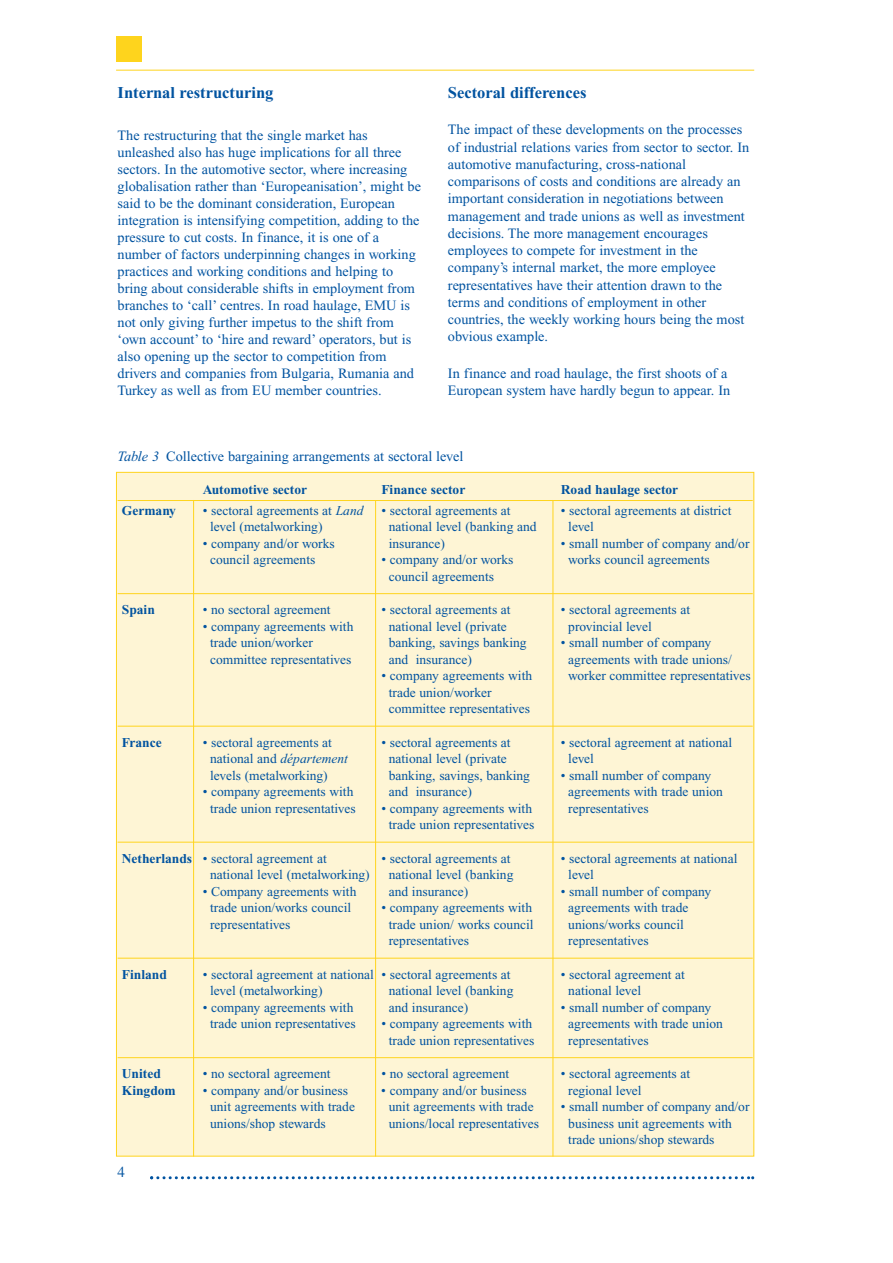
<style>
.page{position:relative;width:893px;height:1263px;background:#fff}
.page>*{position:absolute;margin:0;border:0;box-sizing:border-box;transform-origin:0 0}
.t1{font:700 16.5px "Times New Roman";color:#0153a0}
.t2{font:15px "Times";color:#0153a0}
.t3{font:14.25px/17px "Times New Roman";color:#0153a0}
.t4{font:13.5px/16.5px "Times New Roman";color:#0153a0}
.t5{font:700 13.5px "Times New Roman";color:#0153a0}
.s1{font-style:italic}
.s2{font-weight:700}
</style>
<div class="page">
<div style="left:116px;top:472px;width:637px;height:684px;background:#fef5d5"></div>
<hr style="left:116px;top:70px;width:638px;height:1px;background:#fed41d">
<div style="left:116px;top:36px;width:26px;height:26px;background:#fed41d"></div>
<svg style="left:150px;top:1176px;width:604px;height:3px"></svg>
<hr style="left:118px;top:500px;width:634px;height:1px;background:#fed41d">
<hr style="left:118px;top:593px;width:634px;height:1px;background:#fed41d">
<hr style="left:118px;top:726px;width:634px;height:1px;background:#fed41d">
<hr style="left:118px;top:842px;width:634px;height:1px;background:#fed41d">
<hr style="left:118px;top:958px;width:634px;height:1px;background:#fed41d">
<hr style="left:118px;top:1057px;width:634px;height:1px;background:#fed41d">
<hr style="left:193px;top:500px;width:1px;height:657px;background:#fed41d">
<hr style="left:375px;top:501px;width:1px;height:656px;background:#fed41d">
<hr style="left:552px;top:500px;width:1px;height:657px;background:#fed41d">
<p class="t1" style="left:118px;top:87px;width:157px">Internal restructuring</p>
<p class="t3" style="left:118px;top:129px;width:305px">The restructuring that the single market has unleashed also has huge implications for all three sectors. In the automotive sector, where increasing globalisation rather than ‘Europeanisation’, might be said to be the dominant consideration, European integration is intensifying competition, adding to the pressure to cut costs. In finance, it is one of a number of factors underpinning changes in working practices and working conditions and helping to bring about considerable shifts in employment from branches to ‘call’ centres. In road haulage, EMU is not only giving further impetus to the shift from ‘own account’ to ‘hire and reward’ operators, but is also opening up the sector to competition from drivers and companies from Bulgaria, Rumania and Turkey as well as from EU member countries.</p>
<p class="t1" style="left:448px;top:87px;width:140px">Sectoral differences</p>
<p class="t3" style="left:448px;top:122px;width:303px">The impact of these developments on the processes of industrial relations varies from sector to sector. In automotive manufacturing, cross-national comparisons of costs and conditions are already an important consideration in negotiations between management and trade unions as well as investment decisions. The more management encourages employees to compete for investment in the company’s internal market, the more employee representatives have their attention drawn to the terms and conditions of employment in other countries, the weekly working hours being the most obvious example.</p>
<p class="t3" style="left:448px;top:366px;width:284px">In finance and road haulage, the first shoots of a<br>European system have hardly begun to appear. In</p>
<p class="t3" style="left:118px;top:449px;width:347px"><span class="s1">Table 3</span> Collective bargaining arrangements at sectoral level</p>
<p class="t5" style="left:203px;top:485px;width:106px">Automotive sector</p>
<p class="t5" style="left:381px;top:485px;width:85px">Finance sector</p>
<p class="t5" style="left:561px;top:485px;width:119px">Road haulage sector</p>
<p class="t5" style="left:122px;top:505px;width:56px">Germany</p>
<p class="t4" style="left:203px;top:503px;width:162px">• sectoral agreements at <span class="s1">Land</span></p>
<p class="t4" style="left:381px;top:503px;width:131px">• sectoral agreements at</p>
<p class="t4" style="left:561px;top:503px;width:172px">• sectoral agreements at district</p>
<p class="t4" style="left:210px;top:520px;width:114px">level (metalworking)</p>
<p class="t4" style="left:389px;top:520px;width:149px">national level (banking and</p>
<p class="t4" style="left:568px;top:520px;width:27px">level</p>
<p class="t4" style="left:203px;top:536px;width:133px">• company and/or works</p>
<p class="t4" style="left:389px;top:536px;width:58px">insurance)</p>
<p class="t4" style="left:561px;top:536px;width:190px">• small number of company and/or</p>
<p class="t4" style="left:210px;top:553px;width:107px">council agreements</p>
<p class="t4" style="left:381px;top:553px;width:133px">• company and/or works</p>
<p class="t4" style="left:568px;top:553px;width:143px">works council agreements</p>
<p class="t4" style="left:389px;top:569px;width:107px">council agreements</p>
<p class="t5" style="left:122px;top:605px;width:35px">Spain</p>
<p class="t4" style="left:203px;top:603px;width:129px">• no sectoral agreement</p>
<p class="t4" style="left:381px;top:603px;width:131px">• sectoral agreements at</p>
<p class="t4" style="left:561px;top:603px;width:131px">• sectoral agreements at</p>
<p class="t4" style="left:203px;top:619px;width:152px">• company agreements with</p>
<p class="t4" style="left:389px;top:619px;width:119px">national level (private</p>
<p class="t4" style="left:568px;top:619px;width:85px">provincial level</p>
<p class="t4" style="left:210px;top:636px;width:104px">trade union/worker</p>
<p class="t4" style="left:389px;top:636px;width:139px">banking, savings banking</p>
<p class="t4" style="left:561px;top:636px;width:152px">• small number of company</p>
<p class="t4" style="left:210px;top:652px;width:143px">committee representatives</p>
<p class="t4" style="left:389px;top:652px;width:85px">and insurance)</p>
<p class="t4" style="left:568px;top:652px;width:165px">agreements with trade unions/</p>
<p class="t4" style="left:381px;top:669px;width:152px">• company agreements with</p>
<p class="t4" style="left:568px;top:669px;width:184px">worker committee representatives</p>
<p class="t4" style="left:389px;top:685px;width:143px">trade union/worker committee representatives</p>
<p class="t5" style="left:122px;top:737px;width:41px">France</p>
<p class="t4" style="left:203px;top:735px;width:131px">• sectoral agreements at</p>
<p class="t4" style="left:381px;top:735px;width:131px">• sectoral agreements at</p>
<p class="t4" style="left:561px;top:735px;width:173px">• sectoral agreement at national</p>
<p class="t4" style="left:210px;top:752px;width:139px">national and <span class="s1">département</span></p>
<p class="t4" style="left:389px;top:752px;width:119px">national level (private</p>
<p class="t4" style="left:568px;top:752px;width:27px">level</p>
<p class="t4" style="left:210px;top:768px;width:119px">levels (metalworking)</p>
<p class="t4" style="left:389px;top:768px;width:143px">banking, savings, banking</p>
<p class="t4" style="left:561px;top:768px;width:152px">• small number of company</p>
<p class="t4" style="left:203px;top:785px;width:152px">• company agreements with</p>
<p class="t4" style="left:389px;top:785px;width:85px">and insurance)</p>
<p class="t4" style="left:568px;top:785px;width:156px">agreements with trade union</p>
<p class="t4" style="left:210px;top:801px;width:147px">trade union representatives</p>
<p class="t4" style="left:381px;top:801px;width:152px">• company agreements with</p>
<p class="t4" style="left:568px;top:801px;width:82px">representatives</p>
<p class="t4" style="left:389px;top:818px;width:147px">trade union representatives</p>
<p class="t4" style="left:122px;top:851px;width:206px"><span class="s2">Netherlands</span> • sectoral agreement at</p>
<p class="t4" style="left:381px;top:851px;width:131px">• sectoral agreements at</p>
<p class="t4" style="left:561px;top:851px;width:178px">• sectoral agreements at national</p>
<p class="t4" style="left:210px;top:868px;width:161px">national level (metalworking)</p>
<p class="t4" style="left:389px;top:868px;width:126px">national level (banking</p>
<p class="t4" style="left:568px;top:868px;width:27px">level</p>
<p class="t4" style="left:203px;top:884px;width:155px">• Company agreements with</p>
<p class="t4" style="left:389px;top:884px;width:81px">and insurance)</p>
<p class="t4" style="left:561px;top:884px;width:152px">• small number of company</p>
<p class="t4" style="left:210px;top:901px;width:143px">trade union/works council</p>
<p class="t4" style="left:381px;top:901px;width:152px">• company agreements with</p>
<p class="t4" style="left:568px;top:901px;width:122px">agreements with trade</p>
<p class="t4" style="left:210px;top:917px;width:82px">representatives</p>
<p class="t4" style="left:389px;top:917px;width:146px">trade union/ works council</p>
<p class="t4" style="left:568px;top:917px;width:117px">unions/works council</p>
<p class="t4" style="left:389px;top:934px;width:82px">representatives</p>
<p class="t4" style="left:568px;top:934px;width:82px">representatives</p>
<p class="t5" style="left:122px;top:969px;width:47px">Finland</p>
<p class="t4" style="left:203px;top:967px;width:309px">• sectoral agreement at national • sectoral agreements at</p>
<p class="t4" style="left:561px;top:967px;width:126px">• sectoral agreement at</p>
<p class="t4" style="left:210px;top:984px;width:114px">level (metalworking)</p>
<p class="t4" style="left:389px;top:984px;width:126px">national level (banking</p>
<p class="t4" style="left:568px;top:984px;width:74px">national level</p>
<p class="t4" style="left:203px;top:1000px;width:152px">• company agreements with</p>
<p class="t4" style="left:389px;top:1000px;width:81px">and insurance)</p>
<p class="t4" style="left:561px;top:1000px;width:152px">• small number of company</p>
<p class="t4" style="left:210px;top:1017px;width:147px">trade union representatives</p>
<p class="t4" style="left:381px;top:1017px;width:152px">• company agreements with</p>
<p class="t4" style="left:568px;top:1017px;width:156px">agreements with trade union</p>
<p class="t4" style="left:389px;top:1033px;width:147px">trade union representatives</p>
<p class="t4" style="left:568px;top:1033px;width:82px">representatives</p>
<p class="t5" style="left:122px;top:1069px;width:40px">United</p>
<p class="t4" style="left:203px;top:1067px;width:129px">• no sectoral agreement</p>
<p class="t4" style="left:381px;top:1067px;width:129px">• no sectoral agreement</p>
<p class="t4" style="left:561px;top:1067px;width:131px">• sectoral agreements at</p>
<p class="t5" style="left:122px;top:1085px;width:56px">Kingdom</p>
<p class="t4" style="left:203px;top:1083px;width:147px">• company and/or business</p>
<p class="t4" style="left:381px;top:1083px;width:147px">• company and/or business</p>
<p class="t4" style="left:568px;top:1083px;width:75px">regional level</p>
<p class="t4" style="left:210px;top:1100px;width:146px">unit agreements with trade</p>
<p class="t4" style="left:389px;top:1100px;width:146px">unit agreements with trade</p>
<p class="t4" style="left:561px;top:1100px;width:190px">• small number of company and/or</p>
<p class="t4" style="left:210px;top:1116px;width:117px">unions/shop stewards</p>
<p class="t4" style="left:389px;top:1116px;width:152px">unions/local representatives</p>
<p class="t4" style="left:568px;top:1116px;width:165px">business unit agreements with trade unions/shop stewards</p>
<p class="t2" style="left:118px;top:1166px;width:9px">4</p>
</div>
